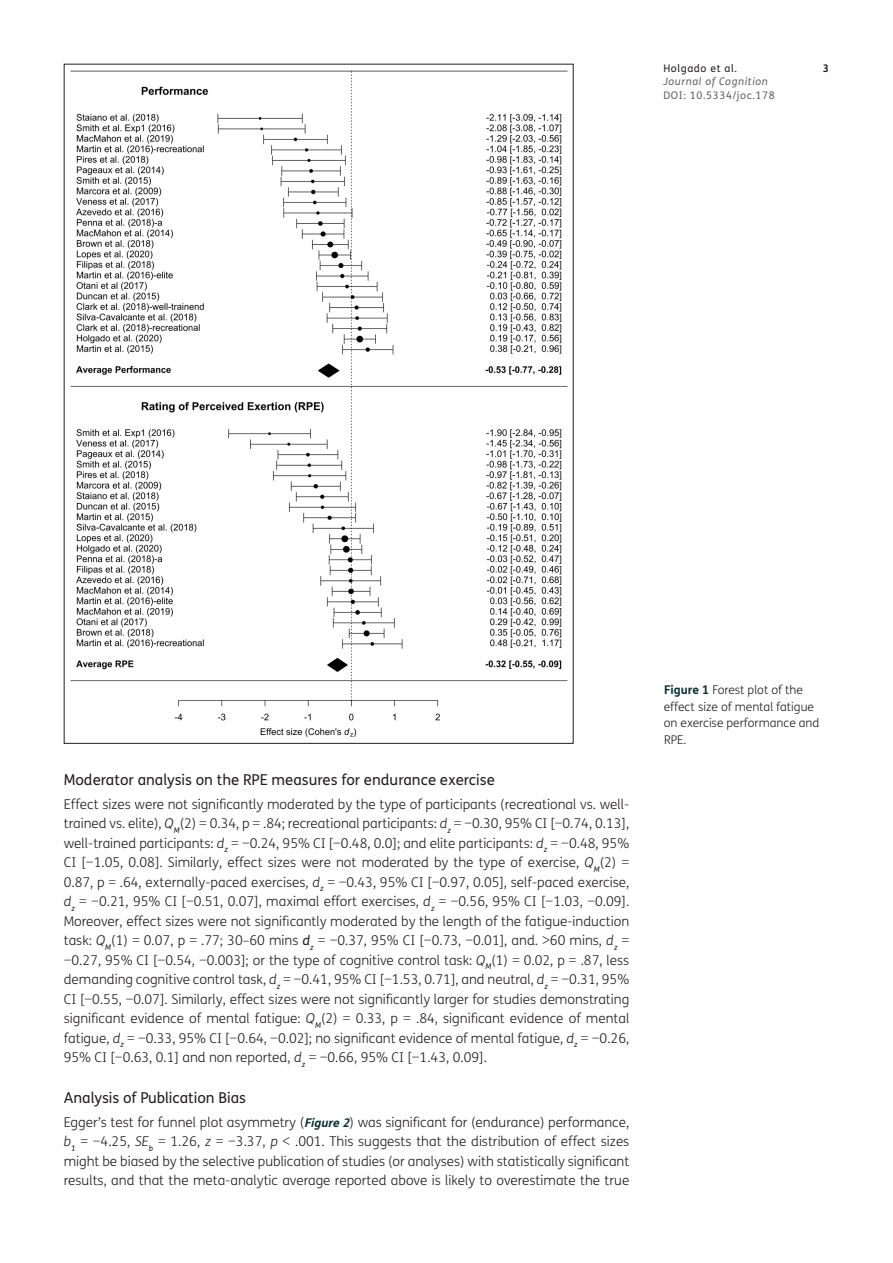
<style>
.page{position:relative;width:893px;height:1263px;background:#fff}
.page>*{position:absolute;margin:0;border:0;box-sizing:border-box;transform-origin:0 0}
.t1{font:15px "FS Me";color:#231f20}
.Body_Copy{font:300 13.5px/19.5px "FS Me";color:#231f20;text-align:justify}
.Figure_copy{font:300 12px/16.5px "FS Me";color:#231f20}
.t2{font:10.5px "FS Me";letter-spacing:.06em;color:#636366}
.t3{font:italic 10.5px "FS Me";letter-spacing:.06em;color:#636366}
.t4{font:10.5px "FS Me";letter-spacing:.06em;color:#231f20}
.t5{font:700 10.5px "FS Me";color:#231f20}
.s1{font-style:italic}
.s2{font-weight:400;font-style:italic}
.s3{font-weight:700;font-style:italic;font-size:12px;color:#0d3234}
.s4{font-weight:700;color:#0d3234}
</style>
<div class="page">
<img style="left:70px;top:70px;width:498px;height:668px">
<p class="t4" style="left:663px;top:62px;width:75px">Holgado et al.</p>
<p class="t5" style="left:823px;top:61px;width:8px">3</p>
<p class="t3" style="left:663px;top:75px;width:106px">Journal of Cognition</p>
<p class="t2" style="left:663px;top:89px;width:113px">DOI: 10.5334/joc.178</p>
<h3 class="t1" style="left:64px;top:771px;width:433px">Moderator analysis on the RPE measures for endurance exercise</h3>
<p class="Body_Copy" style="left:64px;top:795px;width:567px">Effect sizes were not significantly moderated by the type of participants (recreational vs. well&shy;trained vs. elite), <span class="s1">Q</span><sub>M</sub>(2) = 0.34, p = .84; recreational participants: <span class="s1">d</span><sub>z</sub> = −0.30, 95% CI [−0.74, 0.13], well-trained participants: <span class="s1">d</span><sub>z</sub> = −0.24, 95% CI [−0.48, 0.0]; and elite participants: <span class="s1">d</span><sub>z</sub> = −0.48, 95% CI [−1.05, 0.08]. Similarly, effect sizes were not moderated by the type of exercise, <span class="s1">Q</span><sub>M</sub>(2) = 0.87, p = .64, externally-paced exercises, <span class="s1">d</span><sub>z</sub> = −0.43, 95% CI [−0.97, 0.05], self-paced exercise, <span class="s1">d</span><sub>z</sub> = −0.21, 95% CI [−0.51, 0.07], maximal effort exercises, <span class="s1">d</span><sub>z</sub> = −0.56, 95% CI [−1.03, −0.09].<br>Moreover, effect sizes were not significantly moderated by the length of the fatigue-induction task: <span class="s1">Q</span><sub>M</sub>(1) = 0.07, p = .77; 30–60 mins <span class="s2">d</span><sub>z</sub> = −0.37, 95% CI [−0.73, −0.01], and. &gt;60 mins, <span class="s1">d</span><sub>z</sub> = −0.27, 95% CI [−0.54, −0.003]; or the type of cognitive control task: <span class="s1">Q</span><sub>M</sub>(1) = 0.02, p = .87, less demanding cognitive control task, <span class="s1">d</span><sub>z</sub> = −0.41, 95% CI [−1.53, 0.71], and neutral, <span class="s1">d</span><sub>z</sub> = −0.31, 95% CI [−0.55, −0.07]. Similarly, effect sizes were not significantly larger for studies demonstrating significant evidence of mental fatigue: <span class="s1">Q</span><sub>M</sub>(2) = 0.33, p = .84, significant evidence of mental fatigue, <span class="s1">d</span><sub>z</sub> = −0.33, 95% CI [−0.64, −0.02]; no significant evidence of mental fatigue, <span class="s1">d</span><sub>z</sub> = −0.26, 95% CI [−0.63, 0.1] and non reported, <span class="s1">d</span><sub>z</sub> = −0.66, 95% CI [−1.43, 0.09].</p>
<h3 class="t1" style="left:64px;top:1089px;width:184px">Analysis of Publication Bias</h3>
<p class="Body_Copy" style="left:64px;top:1113px;width:567px">Egger’s test for funnel plot asymmetry (<span class="s3">Figure 2</span>) was significant for (endurance) performance, <span class="s1">b</span><sub>1</sub> = −4.25, <span class="s1">SE</span><sub>b</sub> = 1.26, <span class="s1">z</span> = −3.37, <span class="s1">p</span> &lt; .001. This suggests that the distribution of effect sizes might be biased by the selective publication of studies (or analyses) with statistically significant results, and that the meta-analytic average reported above is likely to overestimate the true</p>
<p class="Figure_copy" style="left:664px;top:682px;width:157px"><span class="s4">Figure 1</span> Forest plot of the effect size of mental fatigue on exercise performance and<br>RPE.</p>
</div>
